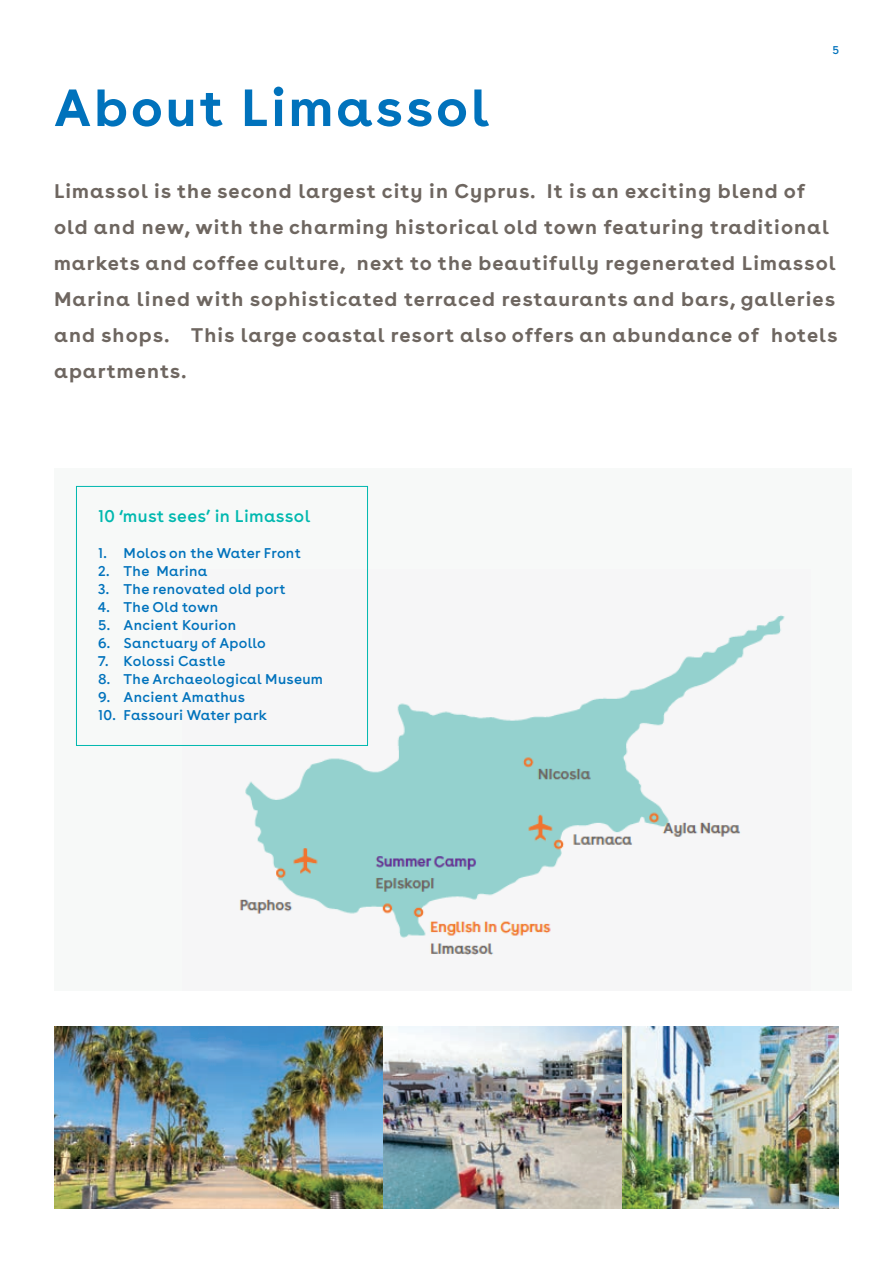
<style>
.page{position:relative;width:893px;height:1263px;background:#fff}
.page>*{position:absolute;margin:0;border:0;box-sizing:border-box;transform-origin:0 0}
.TITLE_1{font:700 55.5px "Buenos Aires";letter-spacing:.05em;color:#0072bc}
.BODY_1{font:700 21px/36px "Buenos Aires";letter-spacing:.05em;color:#6e6660}
.Med_body{font:18px "Buenos Aires";letter-spacing:.02em;color:#00b8af}
.BODY_2{font:15px "Buenos Aires";letter-spacing:.02em;color:#0072bc}
.BODY_2-2{font:12px "Buenos Aires";color:#0072bc}
</style>
<div class="page">
<img style="left:54px;top:1026px;width:785px;height:183px">
<div style="left:54px;top:468px;width:798px;height:522px;background:#f7f9f8"></div>
<img style="left:239px;top:615px;width:546px;height:340px">
<div style="left:76px;top:486px;width:292px;height:260px;border:1px solid #00b8af"></div>
<p class="TITLE_1" style="left:54px;top:70px;width:437px">About Limassol</p>
<p class="BODY_2-2" style="left:832px;top:43px;width:8px">5</p>
<p class="BODY_1" style="left:54px;top:172px;width:785px">Limassol is the second largest city in Cyprus. It is an exciting blend of old and new, with the charming historical old town featuring traditional markets and coffee culture, next to the beautifully regenerated Limassol Marina lined with sophisticated terraced restaurants and bars, galleries and shops. This large coastal resort also offers an abundance of hotels apartments.</p>
<p class="Med_body" style="left:98px;top:505px;width:214px">10 ‘must sees’ in Limassol</p>
<p class="BODY_2" style="left:98px;top:544px;width:204px">1. Molos on the Water Front</p>
<p class="BODY_2" style="left:98px;top:562px;width:111px">2. The Marina</p>
<p class="BODY_2" style="left:98px;top:580px;width:189px">3. The renovated old port</p>
<p class="BODY_2" style="left:98px;top:598px;width:122px">4. The Old town</p>
<p class="BODY_2" style="left:98px;top:616px;width:140px">5. Ancient Kourion</p>
<p class="BODY_2" style="left:98px;top:634px;width:169px">6. Sanctuary of Apollo</p>
<p class="BODY_2" style="left:98px;top:652px;width:129px">7. Kolossi Castle</p>
<p class="BODY_2" style="left:98px;top:670px;width:227px">8. The Archaeological Museum</p>
<p class="BODY_2" style="left:98px;top:688px;width:148px">9. Ancient Amathus</p>
<p class="BODY_2" style="left:98px;top:706px;width:171px">10. Fassouri Water park</p>
</div>
